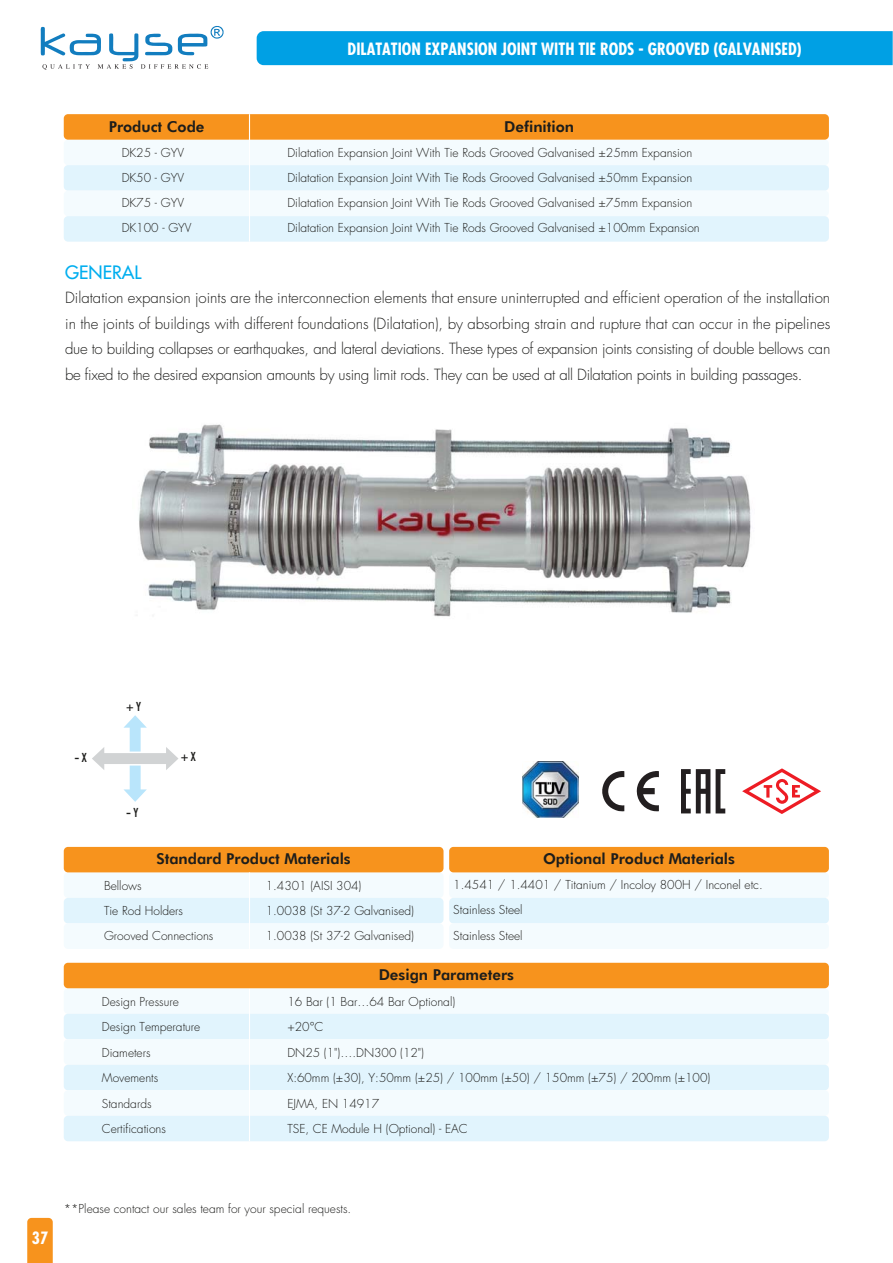
<style>
.page{position:relative;width:893px;height:1263px;background:#fff}
.page>*{position:absolute;margin:0;border:0;box-sizing:border-box;transform-origin:0 0}
.t1{font:500 18px "Futura";color:#00aeef}
.t2{font:700 condensed 16.5px "Futura";color:#fff}
.t3{font:300 15px/25.5px "Futura";letter-spacing:-.02em;color:#1d1d1b;text-align:justify}
.t4{font:800 15px "Futura BT";color:#1d1d1b}
.t5{font:700 12.75px "DIN Condensed";color:#1d1d1b}
.t6{font:300 12px/25.5px "Futura";color:#1d1d1b}
</style>
<div class="page">
<svg style="left:27px;top:1218px;width:26px;height:45px"></svg>
<div style="left:257px;top:31px;width:636px;height:34px;background:#00a0e4"></div>
<div style="left:64px;top:140px;width:765px;height:25px;background:#f4fbfe;border-radius:4px"></div>
<div style="left:64px;top:165px;width:765px;height:26px;background:#e1f4fd;border-radius:4px"></div>
<div style="left:64px;top:191px;width:765px;height:25px;background:#f4fbfe;border-radius:4px"></div>
<div style="left:64px;top:216px;width:765px;height:26px;background:#e1f4fd;border-radius:4px"></div>
<div style="left:64px;top:114px;width:765px;height:26px;background:#f7931d;border-radius:4px"></div>
<hr style="left:249px;top:114px;width:1px;height:128px;background:#fff">
<div style="left:64px;top:988px;width:765px;height:26px;background:#f4fbfe;border-radius:4px"></div>
<div style="left:64px;top:1014px;width:765px;height:25px;background:#e1f4fd;border-radius:4px"></div>
<div style="left:64px;top:1039px;width:765px;height:26px;background:#f4fbfe;border-radius:4px"></div>
<div style="left:64px;top:1065px;width:765px;height:25px;background:#e1f4fd;border-radius:4px"></div>
<div style="left:64px;top:1090px;width:765px;height:26px;background:#f4fbfe;border-radius:4px"></div>
<div style="left:64px;top:1116px;width:765px;height:25px;background:#e1f4fd;border-radius:4px"></div>
<hr style="left:249px;top:988px;width:1px;height:153px;background:#fff">
<div style="left:64px;top:963px;width:765px;height:25px;background:#f7931d;border-radius:4px"></div>
<img style="left:139px;top:424px;width:612px;height:193px">
<svg style="left:636px;top:771px;width:23px;height:40px"></svg>
<svg style="left:602px;top:771px;width:22px;height:40px"></svg>
<svg style="left:742px;top:768px;width:79px;height:46px"></svg>
<svg style="left:681px;top:769px;width:44px;height:44px"></svg>
<img style="left:522px;top:761px;width:57px;height:57px">
<div style="left:64px;top:872px;width:379px;height:26px;background:#f4fbfe;border-radius:4px"></div>
<div style="left:64px;top:898px;width:379px;height:25px;background:#e1f4fd;border-radius:4px"></div>
<div style="left:64px;top:923px;width:379px;height:26px;background:#f4fbfe;border-radius:4px"></div>
<div style="left:64px;top:847px;width:379px;height:25px;background:#f7931d;border-radius:4px"></div>
<hr style="left:249px;top:872px;width:1px;height:77px;background:#fff">
<div style="left:449px;top:872px;width:380px;height:26px;background:#f4fbfe;border-radius:4px"></div>
<div style="left:449px;top:898px;width:380px;height:25px;background:#e1f4fd;border-radius:4px"></div>
<div style="left:449px;top:923px;width:380px;height:26px;background:#f4fbfe;border-radius:4px"></div>
<div style="left:449px;top:847px;width:380px;height:25px;background:#f7931d;border-radius:4px"></div>
<svg style="left:92px;top:715px;width:87px;height:87px"></svg>
<svg style="left:41px;top:26px;width:183px;height:44px"></svg>
<h2 class="t2" style="left:348px;top:41px;width:456px">DILATATION EXPANSION JOINT WITH TIE RODS - GROOVED (GALVANISED)</h2>
<p class="t4" style="left:504px;top:120px;width:71px">Definition</p>
<p class="t4" style="left:109px;top:120px;width:97px">Product Code</p>
<p class="t6" style="left:122px;top:142px;width:71px;line-height:25px">DK25 - GYV<br>DK50 - GYV<br>DK75 - GYV<br>DK100 - GYV</p>
<p class="t6" style="left:287px;top:142px;width:414px;line-height:25px">Dilatation Expansion Joint With Tie Rods Grooved Galvanised ±25mm Expansion Dilatation Expansion Joint With Tie Rods Grooved Galvanised ±50mm Expansion Dilatation Expansion Joint With Tie Rods Grooved Galvanised ±75mm Expansion Dilatation Expansion Joint With Tie Rods Grooved Galvanised ±100mm Expansion</p>
<h1 class="t1" style="left:65px;top:265px;width:78px">GENERAL</h1>
<p class="t3" style="left:65px;top:286px;width:767px">Dilatation expansion joints are the interconnection elements that ensure uninterrupted and efficient operation of the installation in the joints of buildings with different foundations (Dilatation), by absorbing strain and rupture that can occur in the pipelines due to building collapses or earthquakes, and lateral deviations. These types of expansion joints consisting of double bellows can be fixed to the desired expansion amounts by using limit rods. They can be used at all Dilatation points in building passages.</p>
<p class="t5" style="left:126px;top:702px;width:16px">+ Y</p>
<p class="t5" style="left:74px;top:753px;width:14px">- X</p>
<p class="t5" style="left:181px;top:752px;width:16px">+ X</p>
<p class="t5" style="left:126px;top:807px;width:14px">- Y</p>
<p class="t4" style="left:156px;top:853px;width:196px">Standard Product Materials</p>
<p class="t4" style="left:543px;top:853px;width:193px">Optional Product Materials</p>
<p class="t6" style="left:453px;top:873px;width:311px">1.4541 / 1.4401 / Titanium / Incoloy 800H / Inconel etc.<br>Stainless Steel<br>Stainless Steel</p>
<p class="t6" style="left:104px;top:874px;width:111px;line-height:25px">Bellows<br>Tie Rod Holders<br>Grooved Connections</p>
<p class="t6" style="left:266px;top:874px;width:150px;line-height:25px">1.4301 (AISI 304)<br>1.0038 (St 37-2 Galvanised)<br>1.0038 (St 37-2 Galvanised)</p>
<p class="t4" style="left:379px;top:969px;width:137px">Design Parameters</p>
<p class="t6" style="left:102px;top:990px;width:100px">Design Pressure<br>Design Temperature<br>Diameters<br>Movements<br>Standards<br>Certifications</p>
<p class="t6" style="left:287px;top:990px;width:424px">16 Bar (1 Bar…64 Bar Optional)<br>+20°C<br>DN25 (1")….DN300 (12")<br>X:60mm (±30), Y:50mm (±25) / 100mm (±50) / 150mm (±75) / 200mm (±100)<br>EJMA, EN 14917<br>TSE, CE Module H (Optional) - EAC</p>
<h2 class="t2" style="left:32px;top:1231px;width:18px">37</h2>
<p class="t6" style="left:64px;top:1197px;width:289px">**Please contact our sales team for your special requests.</p>
</div>
